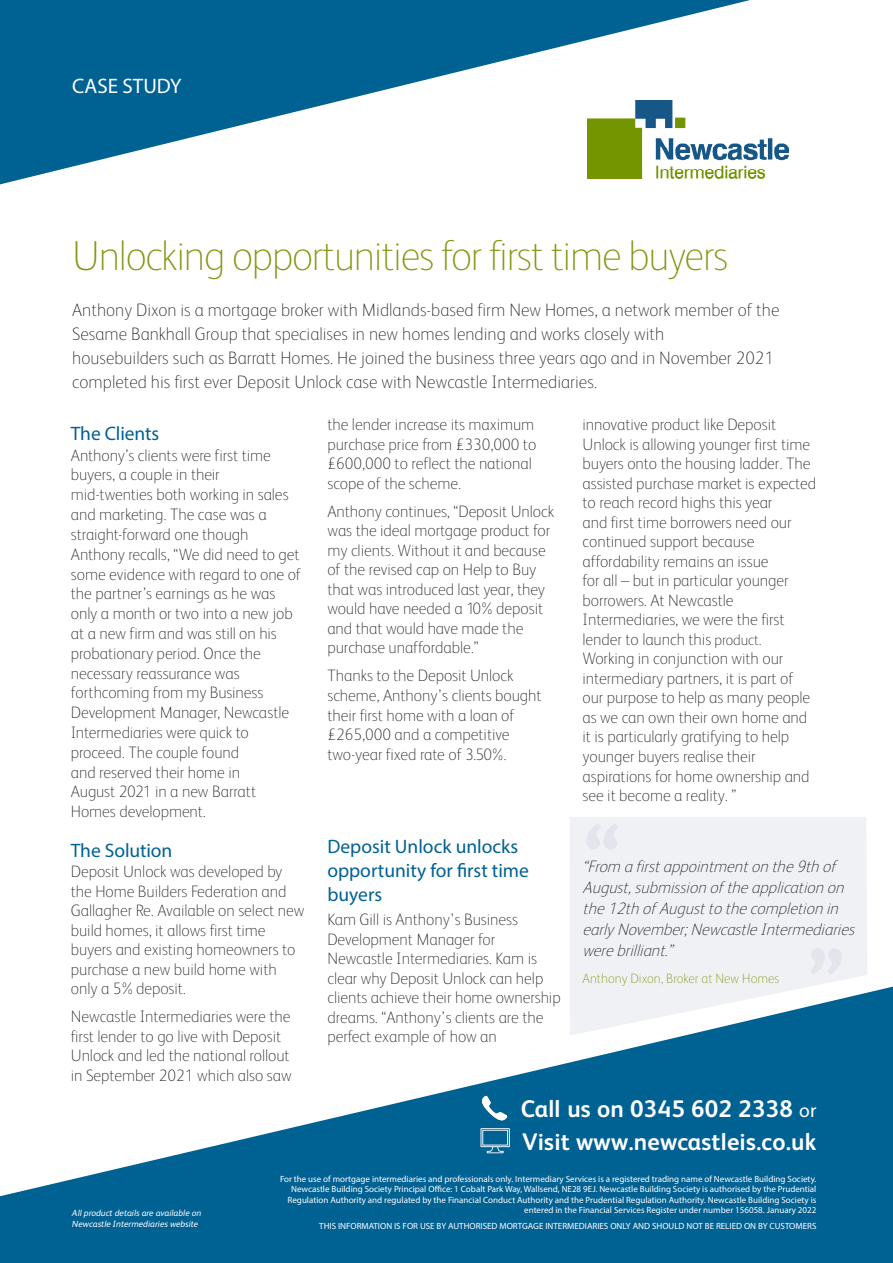
<style>
.page{position:relative;width:893px;height:1263px;background:#fff}
.page>*{position:absolute;margin:0;border:0;box-sizing:border-box;transform-origin:0 0}
.t1{font:100 42px "FS Albert";letter-spacing:-.03em;color:#80970f}
.t2{font:700 24px "FS Albert";letter-spacing:.01em;color:#fff}
.t3{font:21px "Myriad Pro";color:#fff}
.t4{font:19.5px/24px "Myriad Pro";color:#006193}
.t5{font:100 18px/24px "FS Albert";color:#231f20}
.t6{font:100 16.5px/19.5px "FS Albert";letter-spacing:-.005em;color:#231f20}
.t7{font:italic 100 16.5px/21px "FS Albert";color:#231f20}
.t8{font:100 13.5px "FS Albert";color:#80970f}
.t9{font:9px/10.5px "Myriad Pro";color:#fff;text-align:right}
.t10{font:italic 9px/10.8px "FS Albert";color:#fff}
.s1{font-size:15px}
.s2{font-family:"Myriad Pro";font-weight:400;font-size:19.5px}
</style>
<div class="page">
<div style="left:570px;top:817px;width:297px;height:169px;background:#f0f1f5"></div>
<svg style="left:0;top:0;width:750px;height:184px;fill:#006193"></svg>
<svg style="left:0;top:986px;width:893px;height:277px;fill:#006193"></svg>
<img style="left:587px;top:100px;width:202px;height:79px">
<img style="left:480px;top:1092px;width:30px;height:33px">
<svg style="left:480px;top:1128px;width:30px;height:25px"></svg>
<p class="t3" style="left:72px;top:73px;width:111px">CASE STUDY</p>
<p class="t1" style="left:72px;top:232px;width:658px">Unlocking opportunities for first time buyers</p>
<p class="t5" style="left:72px;top:298px;width:709px">Anthony Dixon is a mortgage broker with Midlands-based firm New Homes, a network member of the<br>Sesame Bankhall Group that specialises in new homes lending and works closely with</p>
<p class="t5" style="left:72px;top:346px;width:703px">housebuilders such as Barratt Homes. He joined the business three years ago and in November 2021 completed his first ever Deposit Unlock case with Newcastle Intermediaries.</p>
<p class="t4" style="left:71px;top:421px;width:90px">The Clients</p>
<p class="t6" style="left:71px;top:445px;width:232px">Anthony’s clients were first time buyers, a couple in their mid-twenties both working in sales and marketing. The case was a straight-forward one though<br>Anthony recalls, “We did need to get some evidence with regard to one of the partner’s earnings as he was only a month or two into a new job at a new firm and was still on his probationary period. Once the necessary reassurance was forthcoming from my Business<br>Development Manager, Newcastle<br>Intermediaries were quick to proceed. The couple found<br>and reserved their home in<br>August 2021 in a new Barratt<br>Homes development.</p>
<p class="t4" style="left:71px;top:838px;width:103px">The Solution</p>
<p class="t6" style="left:71px;top:861px;width:235px">Deposit Unlock was developed by the Home Builders Federation and<br>Gallagher Re. Available on select new build homes, it allows first time buyers and existing homeowners to purchase a new build home with only a 5% deposit.</p>
<p class="t6" style="left:71px;top:1007px;width:222px">Newcastle Intermediaries were the first lender to go live with Deposit Unlock and led the national rollout in September 2021 which also saw</p>
<p class="t6" style="left:327px;top:415px;width:210px">the lender increase its maximum purchase price from £330,000 to £600,000 to reflect the national scope of the scheme.</p>
<p class="t6" style="left:327px;top:501px;width:228px">Anthony continues, “Deposit Unlock was the ideal mortgage product for my clients. Without it and because of the revised cap on Help to Buy that was introduced last year, they would have needed a 10% deposit and that would have made the purchase unaffordable.”</p>
<p class="t6" style="left:327px;top:666px;width:216px">Thanks to the Deposit Unlock scheme, Anthony’s clients bought their first home with a loan of £265,000 and a competitive two-year fixed rate of 3.50%.</p>
<p class="t4" style="left:327px;top:834px;width:203px">Deposit Unlock unlocks opportunity for first time buyers</p>
<p class="t6" style="left:327px;top:910px;width:235px">Kam Gill is Anthony’s Business<br>Development Manager for<br>Newcastle Intermediaries. Kam is clear why Deposit Unlock can help clients achieve their home ownership dreams. “Anthony’s clients are the perfect example of how an</p>
<p class="t6" style="left:583px;top:415px;width:235px">innovative product like Deposit<br>Unlock is allowing younger first time buyers onto the housing ladder. The assisted purchase market is expected to reach record highs this year<br>and first time borrowers need our continued support because affordability remains an issue<br>for all – but in particular younger borrowers. At Newcastle<br>Intermediaries, we were the first lender to launch this <span class="s1">product.<br></span>Working in conjunction with our intermediary partners, it is part of our purpose to help as many people as we can own their own home and it is particularly gratifying to help younger buyers realise their aspirations for home ownership and see it become a reality. ”</p>
<p class="t7" style="left:583px;top:856px;width:278px">“From afirstappointmentonthe9thof August,submissionoftheapplicationon the12thofAugusttothecompletionin earlyNovember;NewcastleIntermediaries werebrilliant.”</p>
<p class="t8" style="left:583px;top:971px;width:198px">Anthony Dixon, Broker at New Homes</p>
<p class="t10" style="left:72px;top:1207px;width:131px">All product details are available on<br>Newcastle Intermediaries website</p>
<p class="t2" style="left:521px;top:1095px;width:297px">Call us on 0345 602 2338 <span class="s2">or</span></p>
<p class="t2" style="left:522px;top:1128px;width:296px">Visit www.newcastleis.co.uk</p>
<p class="t9" style="left:280px;top:1173px;width:538px">For the use of mortgage intermediaries and professionals only. Intermediary Services is a registered trading name of Newcastle Building Society.<br>Newcastle Building Society Principal Office: 1 Cobalt Park Way, Wallsend, NE28 9EJ. Newcastle Building Society is authorised by the Prudential Regulation Authority and regulated by the Financial Conduct Authority and the Prudential Regulation Authority. Newcastle Building Society is entered in the Financial Services Register under number 156058. January 2022</p>
<p class="t9" style="left:319px;top:1220px;width:499px">THIS INFORMATION IS FOR USE BY AUTHORISED MORTGAGE INTERMEDIARIES ONLY AND SHOULD NOT BE RELIED ON BY CUSTOMERS</p>
</div>
